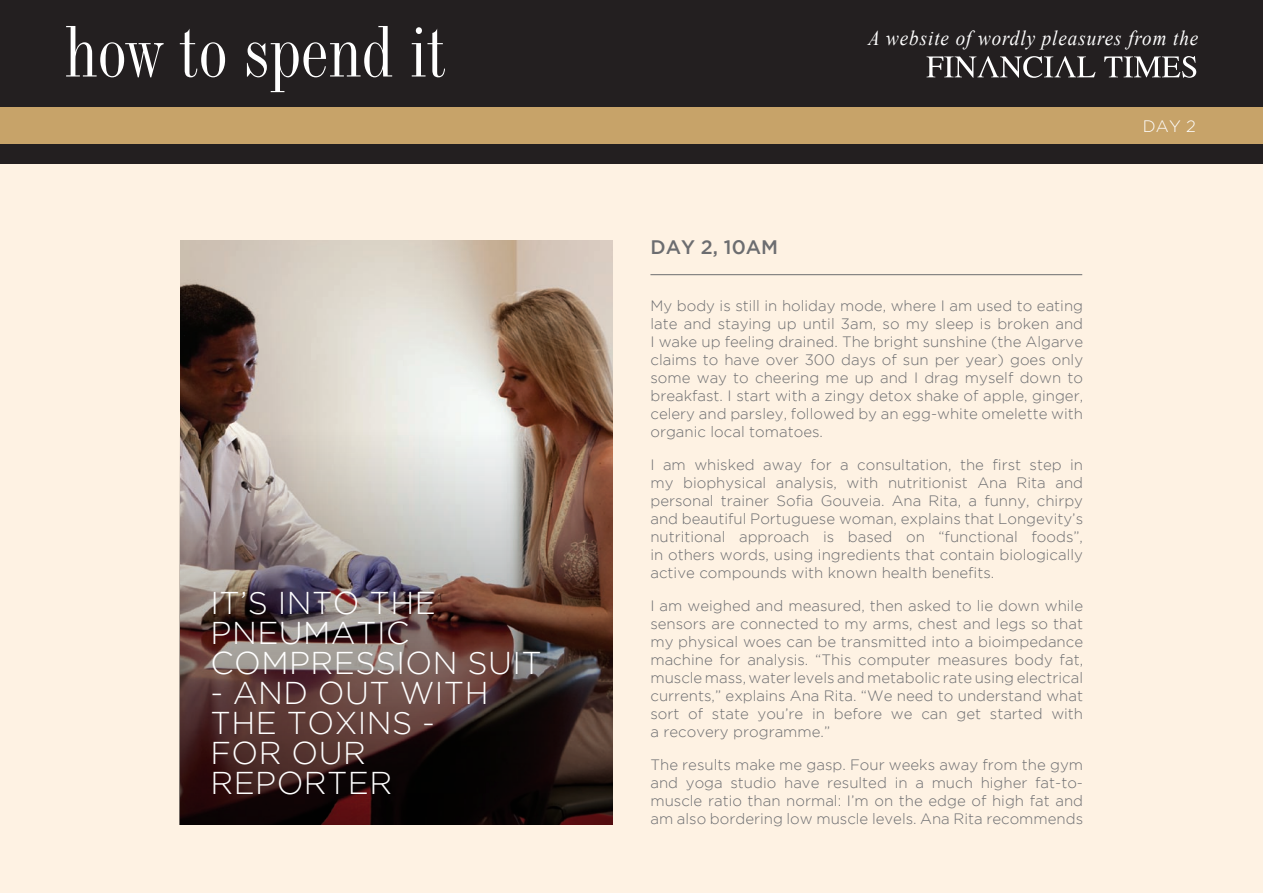
<style>
.page{position:relative;width:1263px;height:893px;background:#fef2e3}
.page>*{position:absolute;margin:0;border:0;box-sizing:border-box;transform-origin:0 0}
.t1{font:71.1px "Industrial 736 BT";color:#fff;scale:.91 1}
.t2{font:300 31.5px/30px "Gotham";letter-spacing:.015em;color:#fff}
.t3{font:italic 21px "Times New Roman";letter-spacing:.05em;color:#fff;scale:.91 1}
.t4{font:500 19.5px "Gotham";color:#6c6d70}
.t5{font:300 16.5px "Gotham";color:#fff}
.t6{font:300 15px/18px "Gotham";color:#6c6d70;text-align:justify}
</style>
<div class="page">
<div style="left:0;top:0;width:1263px;height:163px;background:#231f20"></div>
<div style="left:0;top:107px;width:1263px;height:37px;background:#c7a369"></div>
<svg style="left:926px;top:56px;width:270px;height:22px"></svg>
<hr style="left:650px;top:274px;width:432px;height:1px;background:#6c6d70">
<img style="left:180px;top:241px;width:432px;height:103px">
<img style="left:180px;top:344px;width:433px;height:481px">
<h1 class="t1" style="left:65px;top:7px;width:421px">how to spend it</h1>
<h3 class="t3" style="left:868px;top:23px;width:364px">A website of wordly pleasures from the</h3>
<h2 class="t2" style="left:211px;top:587px;width:333px">It’s into th e pneumatic<br>com pression suit</h2>
<h2 class="t2" style="left:210px;top:677px;width:273px">- and out with th e toxins - for our reporter</h2>
<h3 class="t4" style="left:650px;top:236px;width:129px">DAY 2, 10AM</h3>
<p class="t6" style="left:650px;top:296px;width:434px">My body is still in holiday mode, where I am used to eating late and staying up until 3am, so my sleep is broken and I wake up feeling drained. The bright sunshine (the Algarve claims to have over 300 days of sun per year) goes only some way to cheering me up and I drag myself down to breakfast. I start with a zingy detox shake of apple, ginger, celery and parsley, followed by an egg-white omelette with organic local tomatoes.</p>
<p class="t6" style="left:650px;top:455px;width:434px">I am whisked away for a consultation, the first step in my biophysical analysis, with nutritionist Ana Rita and personal trainer Sofia Gouveia. Ana Rita, a funny, chirpy and beautiful Portuguese woman, explains that Longevity’s nutritional approach is based on “functional foods”, in others words, using ingredients that contain biologically active compounds with known health benefits.</p>
<p class="t6" style="left:650px;top:596px;width:434px">I am weighed and measured, then asked to lie down while sensors are connected to my arms, chest and legs so that my physical woes can be transmitted into a bioimpedance machine for analysis. “This computer measures body fat, muscle mass, water levels and metabolic rate using electrical currents,” explains Ana Rita. “We need to understand what sort of state you’re in before we can get started with a recovery programme.”</p>
<p class="t6" style="left:650px;top:755px;width:434px">The results make me gasp. Four weeks away from the gym and yoga studio have resulted in a much higher fat-to&shy;muscle ratio than normal: I’m on the edge of high fat and am also bordering low muscle levels. Ana Rita recommends</p>
<p class="t5" style="left:1143px;top:117px;width:55px">DAY 2</p>
</div>
